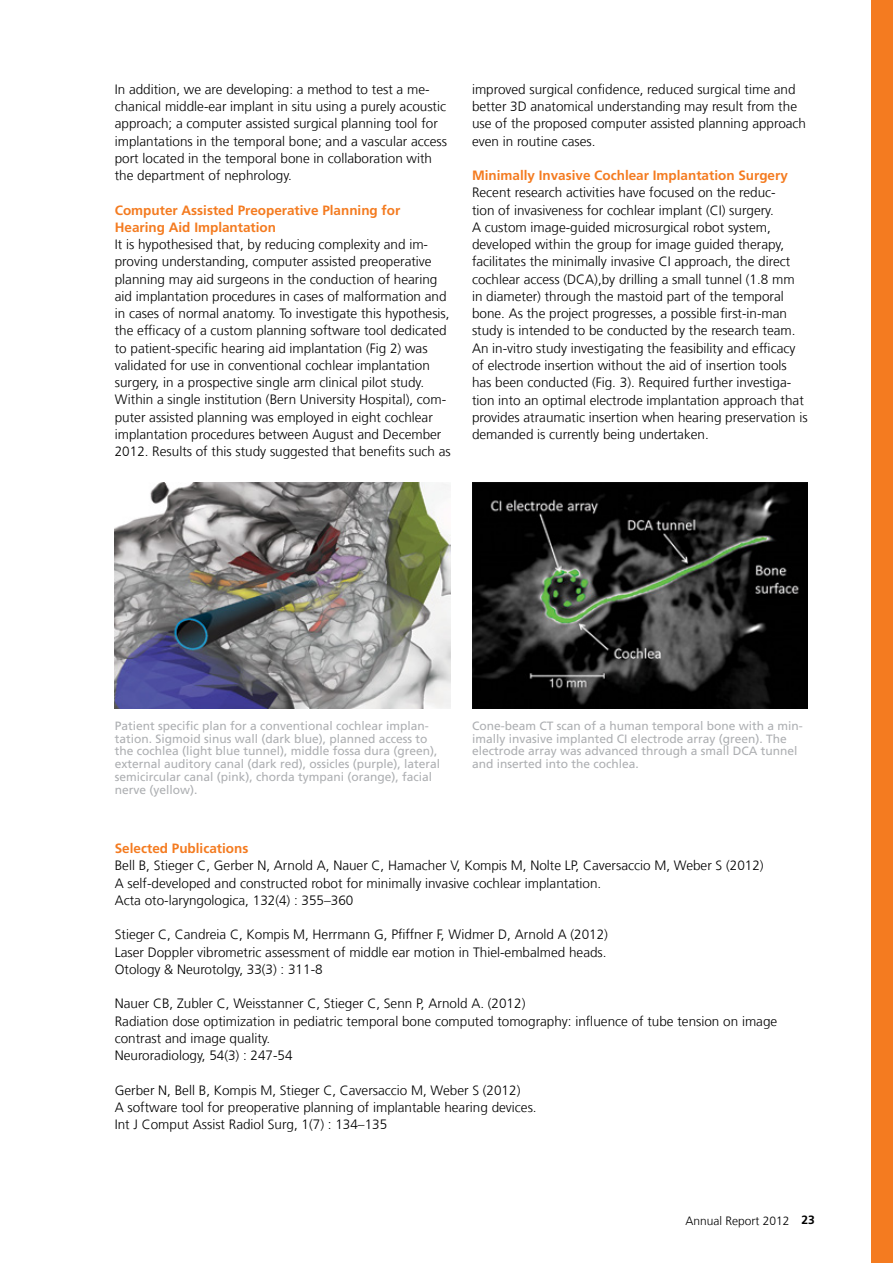
<style>
.page{position:relative;width:893px;height:1263px;background:#fff}
.page>*{position:absolute;margin:0;border:0;box-sizing:border-box;transform-origin:0 0}
.t1{font:300 13.5px/17.2px "Frutiger LT Com";color:#000}
.t2{font:700 13.5px/17.2px "Frutiger";color:#f47b20}
.t3{font:12px/12.8px "Frutiger LT Com";color:#adafb2}
.t4{font:300 12px "Frutiger LT Com";color:#000}
.s1{font-family:"Frutiger";font-weight:700}
</style>
<div class="page">
<div style="left:872px;top:0;width:21px;height:1263px;background:#f47b20"></div>
<img style="left:115px;top:482px;width:336px;height:226px">
<img style="left:472px;top:483px;width:336px;height:225px">
<p class="t1" style="left:115px;top:81px;width:334px">In addition, we are developing: a method to test a me&shy;chanical middle-ear implant in situ using a purely acoustic approach; a computer assisted surgical planning tool for implantations in the temporal bone; and a vascular access port located in the temporal bone in collaboration with the department of nephrology.</p>
<p class="t2" style="left:115px;top:201px;width:287px">Computer Assisted Preoperative Planning for<br>Hearing Aid Implantation</p>
<p class="t1" style="left:115px;top:236px;width:337px">It is hypothesised that, by reducing complexity and im&shy;proving understanding, computer assisted preoperative planning may aid surgeons in the conduction of hearing aid implantation procedures in cases of malformation and in cases of normal anatomy. To investigate this hypothesis, the efficacy of a custom planning software tool dedicated to patient-specific hearing aid implantation (Fig 2) was validated for use in conventional cochlear implantation surgery, in a prospective single arm clinical pilot study.<br>Within a single institution (Bern University Hospital), com&shy;puter assisted planning was employed in eight cochlear implantation procedures between August and December 2012. Results of this study suggested that benefits such as</p>
<p class="t1" style="left:472px;top:81px;width:336px">improved surgical confidence, reduced surgical time and better 3D anatomical understanding may result from the use of the proposed computer assisted planning approach even in routine cases.</p>
<p class="t2" style="left:472px;top:167px;width:317px">Minimally Invasive Cochlear Implantation Surgery</p>
<p class="t1" style="left:472px;top:184px;width:337px">Recent research activities have focused on the reduc-<br>tion of invasiveness for cochlear implant (CI) surgery.<br>A custom image-guided microsurgical robot system, developed within the group for image guided therapy, facilitates the minimally invasive CI approach, the direct cochlear access (DCA),by drilling a small tunnel (1.8 mm in diameter) through the mastoid part of the temporal bone. As the project progresses, a possible first-in-man study is intended to be conducted by the research team.<br>An in-vitro study investigating the feasibility and efficacy of electrode insertion without the aid of insertion tools has been conducted (Fig. 3). Required further investiga&shy;tion into an optimal electrode implantation approach that provides atraumatic insertion when hearing preservation is demanded is currently being undertaken.</p>
<p class="t3" style="left:115px;top:719px;width:327px">Patient specific plan for a conventional cochlear implan&shy;tation. Sigmoid sinus wall (dark blue), planned access to the cochlea (light blue tunnel), middle fossa dura (green), external auditory canal (dark red), ossicles (purple), lateral semicircular canal (pink), chorda tympani (orange), facial nerve (yellow).</p>
<p class="t3" style="left:472px;top:719px;width:332px">Cone-beam CT scan of a human temporal bone with a min&shy;imally invasive implanted CI electrode array (green). The electrode array was advanced through a small DCA tunnel and inserted into the cochlea.</p>
<p class="t2" style="left:115px;top:840px;width:135px">Selected Publications</p>
<p class="t1" style="left:115px;top:857px;width:650px">Bell B, Stieger C, Gerber N, Arnold A, Nauer C, Hamacher V, Kompis M, Nolte LP, Caversaccio M, Weber S (2012)<br>A self-developed and constructed robot for minimally invasive cochlear implantation.<br>Acta oto-laryngologica, 132(4) : 355–360</p>
<p class="t1" style="left:115px;top:926px;width:495px;text-align:justify">Stieger C, Candreia C, Kompis M, Herrmann G, Pfiffner F, Widmer D, Arnold A (2012)<br>Laser Doppler vibrometric assessment of middle ear motion in Thiel-embalmed heads.<br>Otology &amp; Neurotolgy, 33(3) : 311-8</p>
<p class="t1" style="left:115px;top:995px;width:664px">Nauer CB, Zubler C, Weisstanner C, Stieger C, Senn P, Arnold A. (2012)<br>Radiation dose optimization in pediatric temporal bone computed tomography: influence of tube tension on image contrast and image quality.<br>Neuroradiology, 54(3) : 247-54</p>
<p class="t1" style="left:115px;top:1081px;width:423px">Gerber N, Bell B, Kompis M, Stieger C, Caversaccio M, Weber S (2012)<br>A software tool for preoperative planning of implantable hearing devices.<br>Int J Comput Assist Radiol Surg, 1(7) : 134–135</p>
<p class="t4" style="left:685px;top:1214px;width:131px">Annual Report 2012 <span class="s1">23</span></p>
</div>
